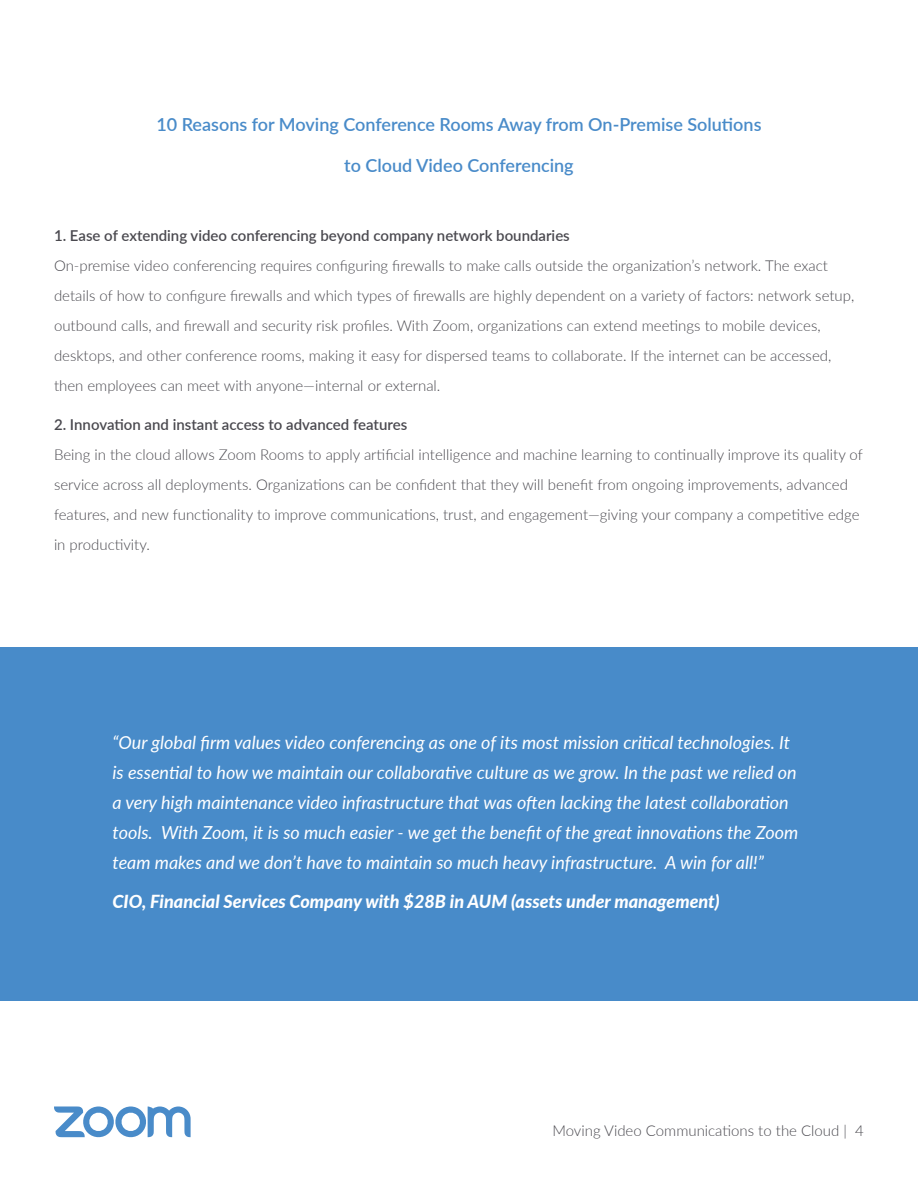
<style>
.page{position:relative;width:918px;height:1188px;background:#fff}
.page>*{position:absolute;margin:0;border:0;box-sizing:border-box;transform-origin:0 0}
.t1{font:italic 18px/30px "Lato";color:#fff}
.t2{font:600 18px "Lato";color:#498bc9}
.t3{font:italic 800 18px "Lato";color:#fff}
.t4{font:300 15px/30px "Lato";color:#4a494f}
.t5{font:600 15px "Lato";color:#4a494f}
</style>
<div class="page">
<svg style="left:54px;top:1107px;width:137px;height:31px"></svg>
<div style="left:0;top:647px;width:918px;height:354px;background:#488bc9"></div>
<p class="t2" style="left:156px;top:112px;width:607px">10 Reasons for Moving Conference Rooms Away from On-Premise Solutions</p>
<p class="t2" style="left:344px;top:152px;width:231px">to Cloud Video Conferencing</p>
<p class="t5" style="left:54px;top:225px;width:517px">1. Ease of extending video conferencing beyond company network boundaries</p>
<p class="t4" style="left:54px;top:250px;width:802px">On-premise video conferencing requires configuring firewalls to make calls outside the organization’s network. The exact details of how to configure firewalls and which types of firewalls are highly dependent on a variety of factors: network setup, outbound calls, and firewall and security risk profiles. With Zoom, organizations can extend meetings to mobile devices, desktops, and other conference rooms, making it easy for dispersed teams to collaborate. If the internet can be accessed, then employees can meet with anyone—internal or external.</p>
<p class="t5" style="left:54px;top:414px;width:355px">2. Innovation and instant access to advanced features</p>
<p class="t4" style="left:54px;top:439px;width:810px">Being in the cloud allows Zoom Rooms to apply artificial intelligence and machine learning to continually improve its quality of service across all deployments. Organizations can be confident that they will benefit from ongoing improvements, advanced features, and new functionality to improve communications, trust, and engagement—giving your company a competitive edge in productivity.</p>
<p class="t1" style="left:112px;top:727px;width:687px">“Our global firm values video conferencing as one of its most mission critical technologies. It is essential to how we maintain our collaborative culture as we grow. In the past we relied on a very high maintenance video infrastructure that was often lacking the latest collaboration tools. With Zoom, it is so much easier - we get the benefit of the great innovations the Zoom team makes and we don’t have to maintain so much heavy infrastructure. A win for all!”</p>
<p class="t3" style="left:112px;top:889px;width:609px">CIO, Financial Services Company with $28B in AUM (assets under management)</p>
<p class="t4" style="left:552px;top:1115px;width:313px">Moving Video Communications to the Cloud | 4</p>
</div>
